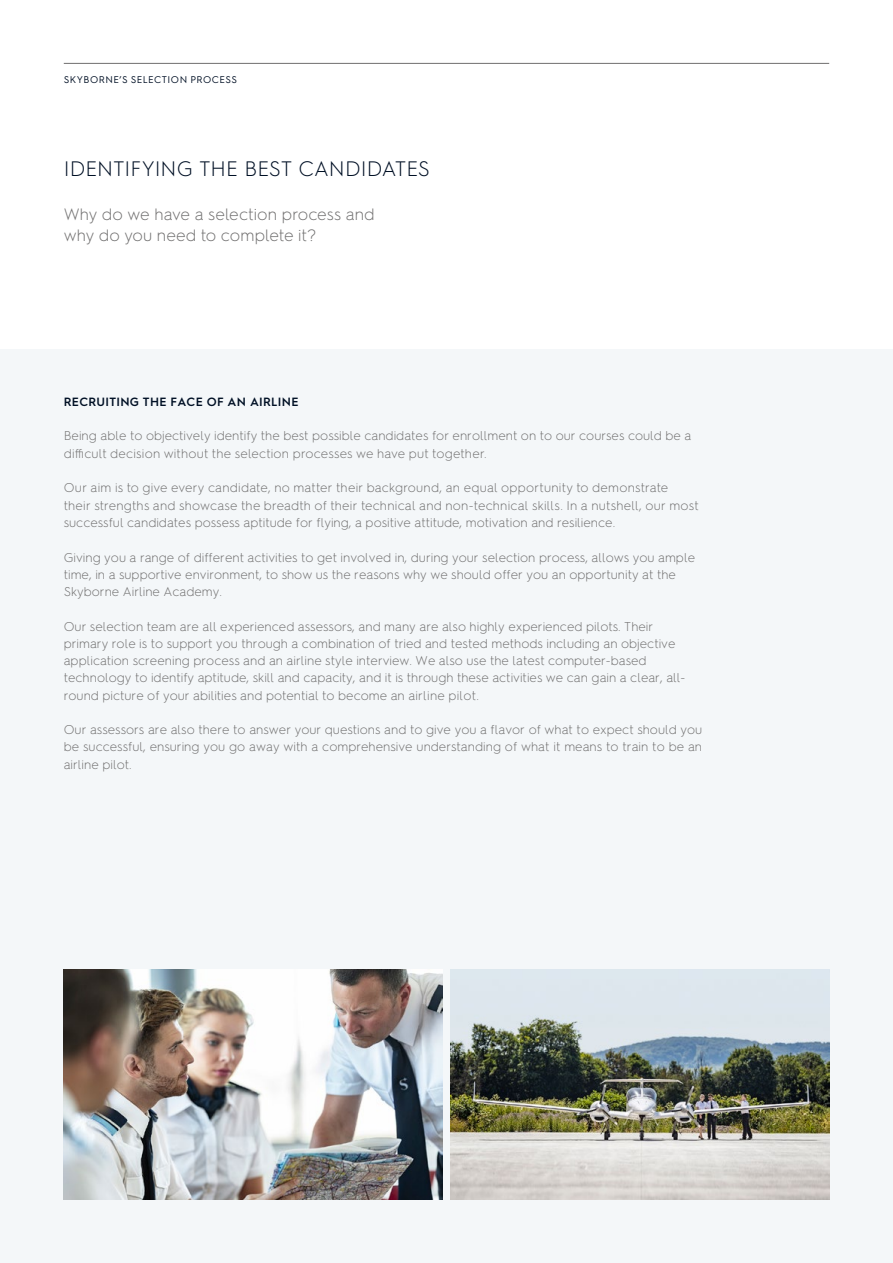
<style>
.page{position:relative;width:893px;height:1263px;background:#fff}
.page>*{position:absolute;margin:0;border:0;box-sizing:border-box;transform-origin:0 0}
.t1{font:300 21px "Hurme Geometric Sans 2";color:#001025}
.t2{font:300 16.5px/21px "Hurme Geometric Sans 2";letter-spacing:.005em;color:#706f6f}
.t3{font:300 12.75px/17.2px "Hurme Geometric Sans 2";color:#706f6f}
.t4{font:600 12px "Hurme Geometric Sans 2";letter-spacing:.025em;color:#001025}
.t5{font:9.75px "Hurme Geometric Sans 2";letter-spacing:.045em;color:#001025}
</style>
<div class="page">
<hr style="left:64px;top:63px;width:765px;height:1px;background:#706f6f">
<div style="left:0;top:350px;width:893px;height:913px;background:#f4f7f9"></div>
<img style="left:451px;top:969px;width:378px;height:230px">
<img style="left:64px;top:969px;width:378px;height:230px">
<p class="t5" style="left:64px;top:73px;width:175px">SKYBORNE’S SELECTION PROCESS</p>
<h1 class="t1" style="left:64px;top:154px;width:368px">IDENTIFYING THE BEST CANDIDATES</h1>
<p class="t2" style="left:64px;top:203px;width:312px">Why do we have a selection process and why do you need to complete it?</p>
<p class="t4" style="left:64px;top:394px;width:236px">RECRUITING THE FACE OF AN AIRLINE</p>
<p class="t3" style="left:64px;top:426px;width:629px">Being able to objectively identify the best possible candidates for enrollment on to our courses could be a difficult decision without the selection processes we have put together.</p>
<p class="t3" style="left:64px;top:479px;width:636px">Our aim is to give every candidate, no matter their background, an equal opportunity to demonstrate<br>their strengths and showcase the breadth of their technical and non-technical skills. In a nutshell, our most successful candidates possess aptitude for flying, a positive attitude, motivation and resilience.</p>
<p class="t3" style="left:64px;top:548px;width:633px">Giving you a range of different activities to get involved in, during your selection process, allows you ample time, in a supportive environment, to show us the reasons why we should offer you an opportunity at the<br>Skyborne Airline Academy.</p>
<p class="t3" style="left:64px;top:617px;width:623px">Our selection team are all experienced assessors, and many are also highly experienced pilots. Their primary role is to support you through a combination of tried and tested methods including an objective application screening process and an airline style interview. We also use the latest computer-based technology to identify aptitude, skill and capacity, and it is through these activities we can gain a clear, all&shy;round picture of your abilities and potential to become an airline pilot.</p>
<p class="t3" style="left:64px;top:720px;width:640px;text-align:justify">Our assessors are also there to answer your questions and to give you a flavor of what to expect should you be successful, ensuring you go away with a comprehensive understanding of what it means to train to be an airline pilot.</p>
</div>
